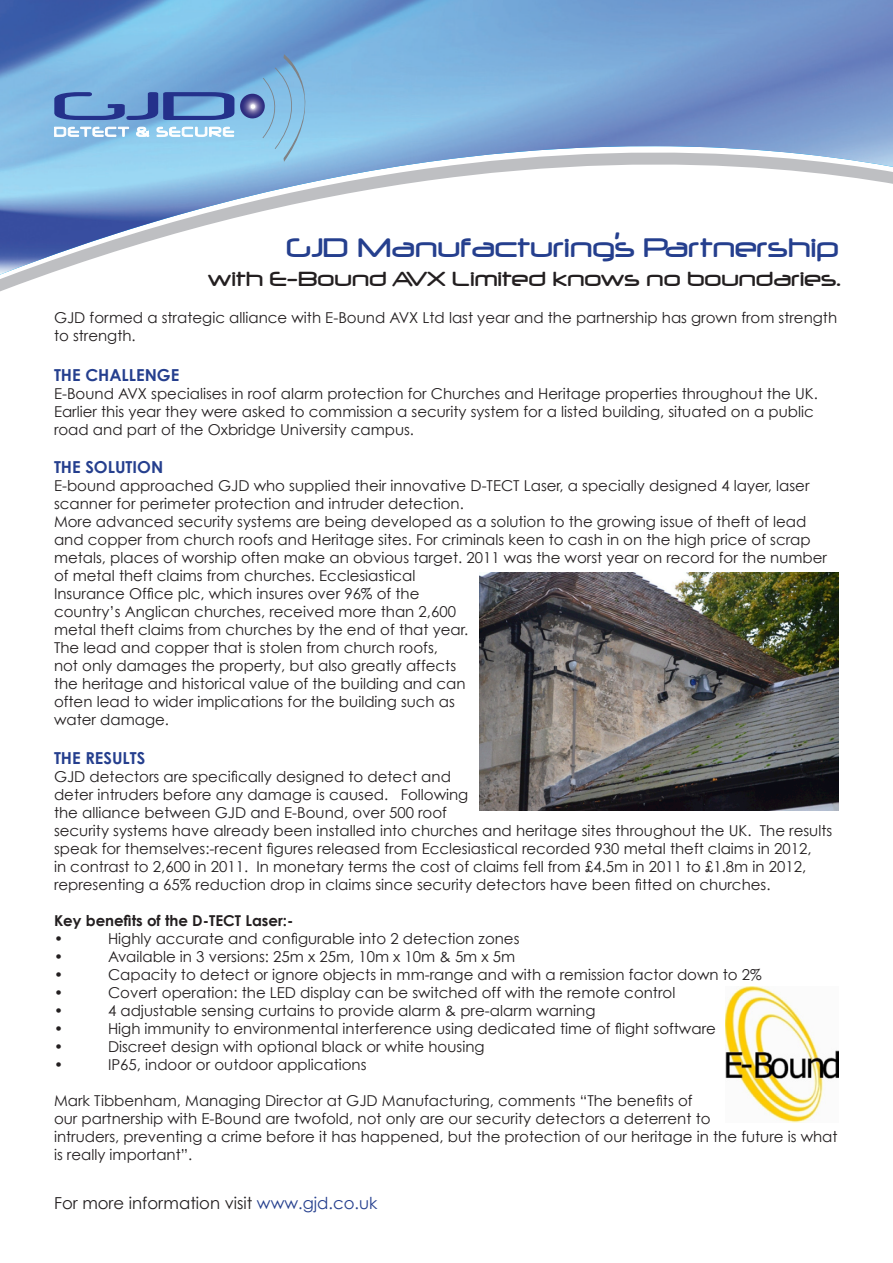
<style>
.page{position:relative;width:893px;height:1263px;background:#fff}
.page>*{position:absolute;margin:0;border:0;box-sizing:border-box;transform-origin:0 0}
.t1{font:31.5px "Neuropol";color:#253f8e}
.t2{font:24px "Neuropol";color:#231f20}
.t3{font:16.5px "Century Gothic";color:#231f20}
.t4{font:700 16.5px "Century Gothic";color:#253f8e}
.t5{font:15px/18px "Century Gothic";color:#231f20}
.t6{font:700 15px "Century Gothic";color:#231f20}
.s1{color:#253f8e}
</style>
<div class="page">
<img style="left:0;top:0;width:893px;height:275px">
<svg style="left:54px;top:92px;width:180px;height:28px;background:#577dbc"></svg>
<svg style="left:54px;top:127px;width:75px;height:10px"></svg>
<svg style="left:136px;top:127px;width:14px;height:10px"></svg>
<svg style="left:156px;top:126px;width:78px;height:12px"></svg>
<svg style="left:240px;top:54px;width:65px;height:108px;background:#80b3db"></svg>
<img style="left:479px;top:572px;width:360px;height:239px">
<img style="left:726px;top:986px;width:113px;height:136px">
<p class="t1" style="left:287px;top:231px;width:554px">GJD Manufacturing’s Partnership</p>
<p class="t2" style="left:208px;top:266px;width:634px">with E-Bound AVX Limited knows no boundaries.</p>
<p class="t5" style="left:54px;top:308px;width:785px">GJD formed a strategic alliance with E-Bound AVX Ltd last year and the partnership has grown from strength to strength.</p>
<p class="t4" style="left:54px;top:364px;width:127px">THE CHALLENGE</p>
<p class="t5" style="left:54px;top:384px;width:765px">E-Bound AVX specialises in roof alarm protection for Churches and Heritage properties throughout the UK.<br>Earlier this year they were asked to commission a security system for a listed building, situated on a public road and part of the Oxbridge University campus.</p>
<p class="t4" style="left:54px;top:456px;width:111px">THE SOLUTION</p>
<p class="t5" style="left:54px;top:476px;width:757px">E-bound approached GJD who supplied their innovative D-TECT Laser, a specially designed 4 layer, laser scanner for perimeter protection and intruder detection.</p>
<p class="t5" style="left:54px;top:512px;width:775px">More advanced security systems are being developed as a solution to the growing issue of theft of lead and copper from church roofs and Heritage sites. For criminals keen to cash in on the high price of scrap metals, places of worship often make an obvious target. 2011 was the worst year on record for the number of metal theft claims from churches. Ecclesiastical<br>Insurance Office plc, which insures over 96% of the<br>country’s Anglican churches, received more than 2,600<br>metal theft claims from churches by the end of that year.</p>
<p class="t5" style="left:54px;top:638px;width:413px">The lead and copper that is stolen from church roofs, not only damages the property, but also greatly affects the heritage and historical value of the building and can often lead to wider implications for the building such as water damage.</p>
<p class="t4" style="left:54px;top:748px;width:93px">THE RESULTS</p>
<p class="t5" style="left:54px;top:767px;width:780px">GJD detectors are specifically designed to detect and<br>deter intruders before any damage is caused. Following<br>the alliance between GJD and E-Bound, over 500 roof<br>security systems have already been installed into churches and heritage sites throughout the UK. The results speak for themselves:-recent figures released from Ecclesiastical recorded 930 metal theft claims in 2012,<br>in contrast to 2,600 in 2011. In monetary terms the cost of claims fell from £4.5m in 2011 to £1.8m in 2012, representing a 65% reduction drop in claims since security detectors have been fitted on churches.</p>
<p class="t6" style="left:54px;top:911px;width:241px">Key benefits of the D-TECT Laser:-</p>
<p class="t5" style="left:54px;top:929px;width:11px">•</p>
<p class="t5" style="left:108px;top:929px;width:413px">Highly accurate and configurable into 2 detection zones</p>
<p class="t5" style="left:54px;top:947px;width:11px">•</p>
<p class="t5" style="left:108px;top:947px;width:409px">Available in 3 versions: 25m x 25m, 10m x 10m &amp; 5m x 5m</p>
<p class="t5" style="left:54px;top:965px;width:11px">•</p>
<p class="t5" style="left:108px;top:965px;width:655px">Capacity to detect or ignore objects in mm-range and with a remission factor down to 2%</p>
<p class="t5" style="left:54px;top:983px;width:11px">•</p>
<p class="t5" style="left:108px;top:983px;width:569px">Covert operation: the LED display can be switched off with the remote control</p>
<p class="t5" style="left:54px;top:1001px;width:11px">•</p>
<p class="t5" style="left:108px;top:1001px;width:489px">4 adjustable sensing curtains to provide alarm &amp; pre-alarm warning</p>
<p class="t5" style="left:54px;top:1019px;width:11px">•</p>
<p class="t5" style="left:108px;top:1019px;width:609px">High immunity to environmental interference using dedicated time of flight software</p>
<p class="t5" style="left:54px;top:1037px;width:11px">•</p>
<p class="t5" style="left:108px;top:1037px;width:378px">Discreet design with optional black or white housing</p>
<p class="t5" style="left:54px;top:1055px;width:11px">•</p>
<p class="t5" style="left:108px;top:1055px;width:260px">IP65, indoor or outdoor applications</p>
<p class="t5" style="left:54px;top:1091px;width:785px">Mark Tibbenham, Managing Director at GJD Manufacturing, comments “The benefits of<br>our partnership with E-Bound are twofold, not only are our security detectors a deterrent to<br>intruders, preventing a crime before it has happened, but the protection of our heritage in the future is what is really important”.</p>
<p class="t3" style="left:54px;top:1193px;width:325px">For more information visit <span class="s1">www.gjd.co.uk</span></p>
</div>
